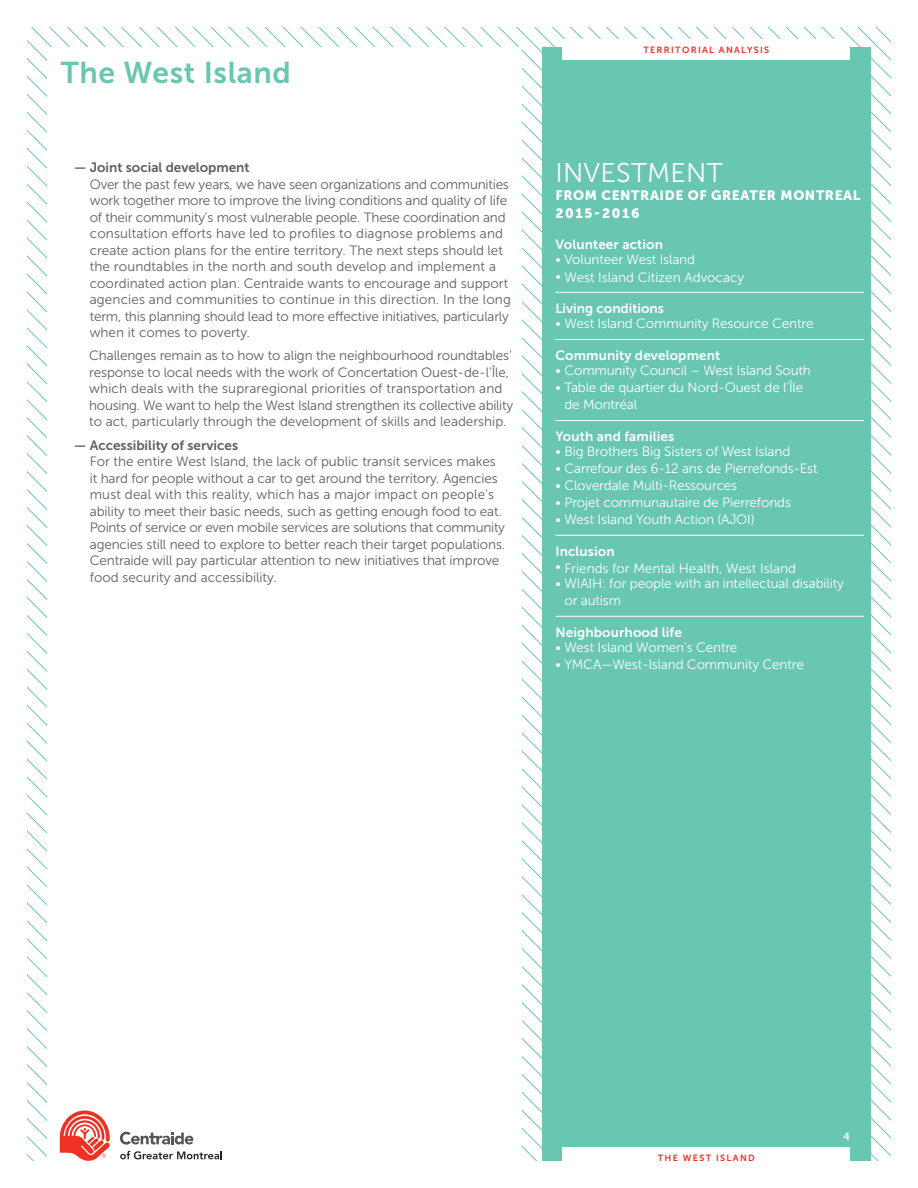
<style>
.page{position:relative;width:918px;height:1188px;background:#fff}
.page>*{position:absolute;margin:0;border:0;box-sizing:border-box;transform-origin:0 0}
.Grand-titre{font:30px "Museo Sans 700";letter-spacing:.02em;color:#69c6b1}
.SOUS-Titre{font:27px "Museo Sans 300";letter-spacing:.01em;color:#fff}
.Texte_Courant{font:13.5px/16.5px "Museo Sans 300";letter-spacing:-.01em;color:#5f5f62}
.t1{font:13.5px/16.8px "Museo Sans 300";letter-spacing:-.01em;color:#fff}
.t2{font:13.5px "Museo Sans 700";letter-spacing:.01em;color:#fff}
.SOUS-Titre-2{font:13.5px/18px "Museo Sans 900";letter-spacing:.045em;color:#fff}
.SOUS-Titre-3{font:10.5px "Museo Sans 700";color:#fff}
.t3{font:9px "Museo Sans 700";letter-spacing:.15em;color:#ee2e22}
.s1{font-family:"Museo Sans 700"}
</style>
<div class="page">
<svg style="left:721px;top:27px;width:170px;height:630px"></svg>
<div style="left:542px;top:47px;width:329px;height:1114px;background:#69c6b1"></div>
<div style="left:563px;top:1148px;width:287px;height:20px;background:#fff"></div>
<hr style="left:555px;top:292px;width:309px;height:1px;background:#fff">
<hr style="left:555px;top:339px;width:309px;height:1px;background:#fff">
<hr style="left:555px;top:420px;width:309px;height:1px;background:#fff">
<hr style="left:555px;top:535px;width:309px;height:1px;background:#fff">
<hr style="left:555px;top:616px;width:309px;height:1px;background:#fff">
<svg style="left:60px;top:1110px;width:50px;height:51px"></svg>
<svg style="left:120px;top:1132px;width:73px;height:13px"></svg>
<svg style="left:120px;top:1151px;width:102px;height:8px"></svg>
<div style="left:563px;top:40px;width:287px;height:20px;background:#fff"></div>
<p class="Grand-titre" style="left:61px;top:56px;width:232px">The West Island</p>
<p class="Texte_Courant" style="left:90px;top:159px;width:423px;text-indent:-16px"><span class="s1">— Joint social development<br></span>Over the past few years, we have seen organizations and communities work together more to improve the living conditions and quality of life of their community’s most vulnerable people. These coordination and consultation efforts have led to profiles to diagnose problems and create action plans for the entire territory. The next steps should let the roundtables in the north and south develop and implement a coordinated action plan. Centraide wants to encourage and support agencies and communities to continue in this direction. In the long term, this planning should lead to more effective initiatives, particularly when it comes to poverty.</p>
<p class="Texte_Courant" style="left:89px;top:348px;width:425px">Challenges remain as to how to align the neighbourhood roundtables’ response to local needs with the work of Concertation Ouest-de-l’Île, which deals with the supraregional priorities of transportation and housing. We want to help the West Island strengthen its collective ability to act, particularly through the development of skills and leadership.</p>
<p class="Texte_Courant" style="left:90px;top:437px;width:417px;text-indent:-16px"><span class="s1">— Accessibility of services<br></span>For the entire West Island, the lack of public transit services makes it hard for people without a car to get around the territory. Agencies must deal with this reality, which has a major impact on people’s ability to meet their basic needs, such as getting enough food to eat.<br>Points of service or even mobile services are solutions that community agencies still need to explore to better reach their target populations.<br>Centraide will pay particular attention to new initiatives that improve food security and accessibility.</p>
<p class="t3" style="left:643px;top:45px;width:127px">TERRITORIAL ANALYSIS</p>
<p class="SOUS-Titre" style="left:555px;top:158px;width:169px">INVESTMENT</p>
<p class="SOUS-Titre-2" style="left:555px;top:186px;width:307px">FROM CENTRAIDE OF GREATER MONTREAL<br>2015-2016</p>
<p class="t2" style="left:555px;top:236px;width:109px">Volunteer action</p>
<p class="t1" style="left:555px;top:251px;width:141px">• Volunteer West Island</p>
<p class="t1" style="left:555px;top:269px;width:190px">• West Island Citizen Advocacy</p>
<p class="t2" style="left:555px;top:301px;width:110px">Living conditions</p>
<p class="t1" style="left:555px;top:315px;width:260px">• West Island Community Resource Centre</p>
<p class="t2" style="left:555px;top:348px;width:166px">Community development</p>
<p class="t1" style="left:555px;top:362px;width:257px">• Community Council – West Island South</p>
<p class="t1" style="left:564px;top:379px;width:240px;text-indent:-9px">• Table de quartier du Nord-Ouest de l’Île de Montréal</p>
<p class="t2" style="left:555px;top:429px;width:120px">Youth and families</p>
<p class="t1" style="left:555px;top:443px;width:236px">• Big Brothers Big Sisters of West Island</p>
<p class="t1" style="left:555px;top:460px;width:264px">• Carrefour des 6-12 ans de Pierrefonds-Est</p>
<p class="t1" style="left:555px;top:477px;width:183px">• Cloverdale Multi-Ressources</p>
<p class="t1" style="left:555px;top:494px;width:237px">• Projet communautaire de Pierrefonds</p>
<p class="t1" style="left:555px;top:511px;width:201px">• West Island Youth Action (AJOI)</p>
<p class="t2" style="left:555px;top:544px;width:61px">Inclusion</p>
<p class="t1" style="left:555px;top:560px;width:242px">• Friends for Mental Health, West Island</p>
<p class="t1" style="left:564px;top:575px;width:281px;text-indent:-9px">• WIAIH: for people with an intellectual disability or autism</p>
<p class="t2" style="left:555px;top:625px;width:128px">Neighbourhood life</p>
<p class="t1" style="left:555px;top:639px;width:184px">• West Island Women’s Centre</p>
<p class="t1" style="left:555px;top:656px;width:250px">• YMCA—West-lsland Community Centre</p>
<p class="t3" style="left:658px;top:1153px;width:99px">THE WEST ISLAND</p>
<p class="SOUS-Titre-3" style="left:843px;top:1130px;width:8px">4</p>
</div>
